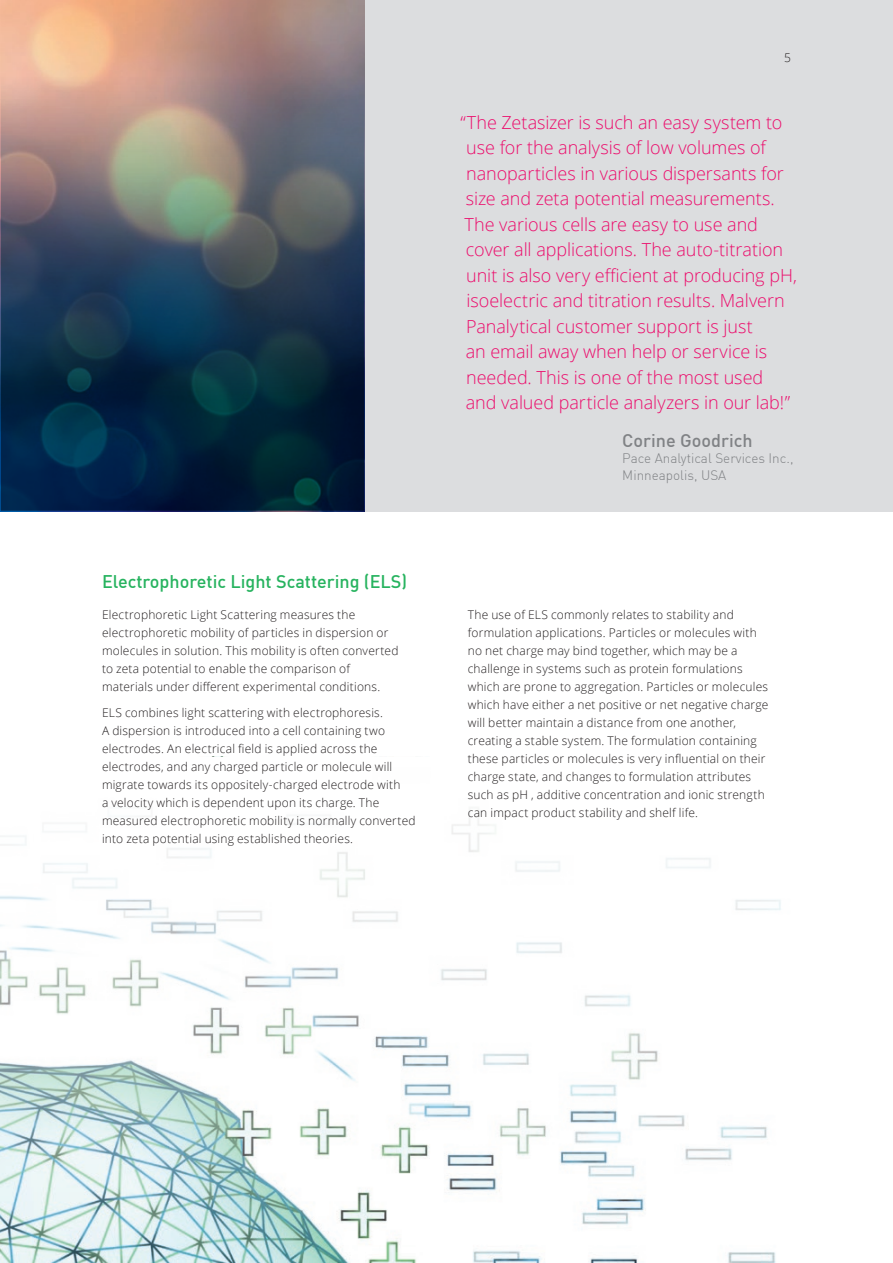
<style>
.page{position:relative;width:893px;height:1263px;background:#fff}
.page>*{position:absolute;margin:0;border:0;box-sizing:border-box;transform-origin:0 0}
.t1{font:300 18px/25.5px "Open Sans";letter-spacing:-.005em;color:#ec0b6b}
.t2{font:500 18px "DIN";color:#27b35f}
.t3{font:500 18px "DIN";color:#808285}
.t4{font:300 13.5px/16.5px "DIN";color:#808285}
.t5{font:300 12px/18px "Open Sans";letter-spacing:.015em;color:#231f20}
</style>
<div class="page">
<div style="left:365px;top:0;width:528px;height:511px;background:#dcdddf"></div>
<svg style="left:0;top:0;width:365px;height:511px;background:#515861"></svg>
<svg style="left:0;top:813px;width:781px;height:450px"></svg>
<h1 class="t2" style="left:102px;top:570px;width:307px">Electrophoretic Light Scattering (ELS)</h1>
<p class="t5" style="left:102px;top:605px;width:298px">Electrophoretic Light Scattering measures the electrophoretic mobility of particles in dispersion or molecules in solution. This mobility is often converted to zeta potential to enable the comparison of materials under different experimental conditions.</p>
<p class="t5" style="left:102px;top:703px;width:315px">ELS combines light scattering with electrophoresis.<br>A dispersion is introduced into a cell containing two electrodes. An electrical field is applied across the electrodes, and any charged particle or molecule will migrate towards its oppositely-charged electrode with<br>a velocity which is dependent upon its charge. The measured electrophoretic mobility is normally converted into zeta potential using established theories.</p>
<p class="t5" style="left:784px;top:48px;width:8px">5</p>
<p class="t1" style="left:460px;top:109px;width:338px">“The Zetasizer is such an easy system to use for the analysis of low volumes of nanoparticles in various dispersants for size and zeta potential measurements.<br>The various cells are easy to use and cover all applications. The auto-titration unit is also very efficient at producing pH, isoelectric and titration results. Malvern Panalytical customer support is just<br>an email away when help or service is needed. This is one of the most used<br>and valued particle analyzers in our lab!”</p>
<h1 class="t3" style="left:622px;top:429px;width:132px">Corine Goodrich</h1>
<p class="t4" style="left:622px;top:450px;width:173px">Pace Analytical Services Inc.,<br>Minneapolis, USA</p>
<p class="t5" style="left:468px;top:605px;width:302px">The use of ELS commonly relates to stability and formulation applications. Particles or molecules with no net charge may bind together, which may be a challenge in systems such as protein formulations which are prone to aggregation. Particles or molecules which have either a net positive or net negative charge will better maintain a distance from one another, creating a stable system. The formulation containing these particles or molecules is very influential on their charge state, and changes to formulation attributes such as pH , additive concentration and ionic strength can impact product stability and shelf life.</p>
</div>
